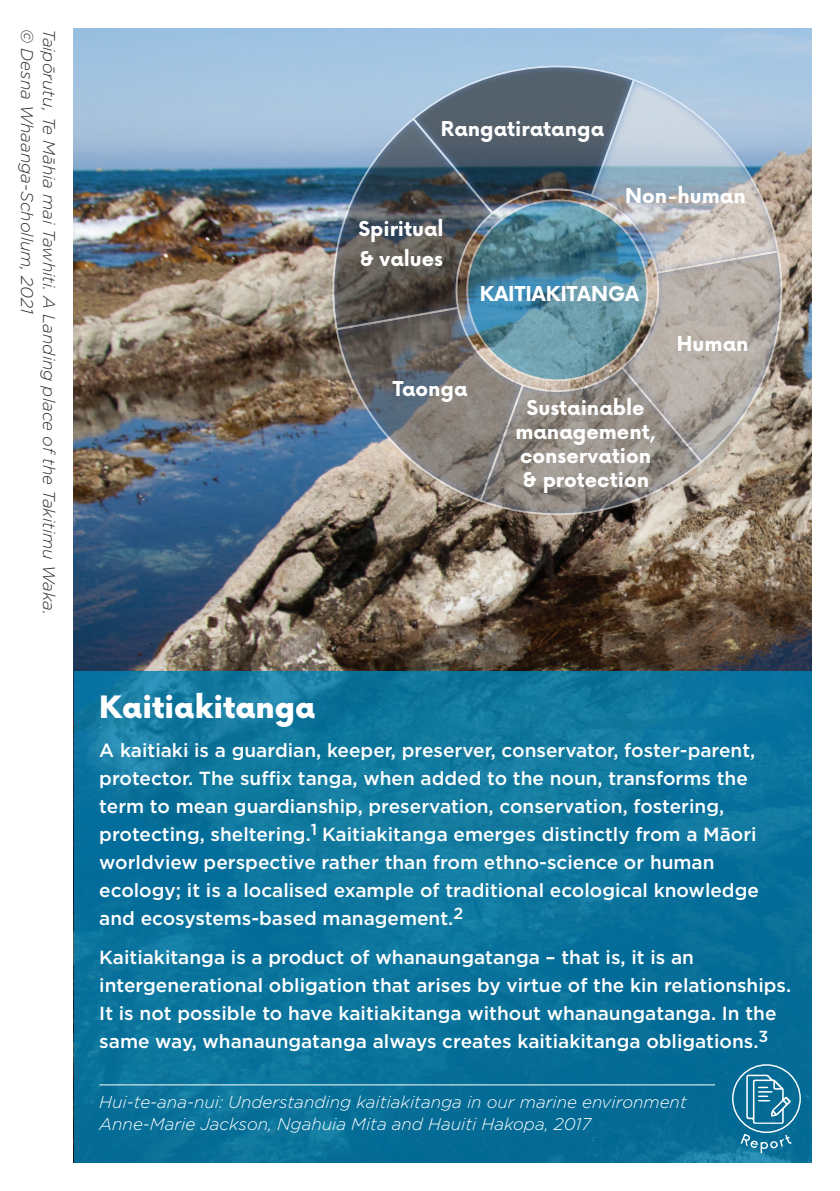
<style>
.page{position:relative;width:840px;height:1191px;background:#fff}
.page>*{position:absolute;margin:0;border:0;box-sizing:border-box;transform-origin:0 0}
.t1{font:900 30px "Now";color:#fff}
._3_Sub_Heading{font:700 20px/24px "Now";color:#fff;text-align:center}
._4_Sub_Sub_Heading{font:500 19px/28px "Gotham";color:#fff}
.Smallprint{font:italic 300 17px/22px "Gotham";color:#fff}
.Smallprint-2{font:italic 300 17px "Gotham";color:#312f30}
</style>
<div class="page">
<img style="left:74px;top:28px;width:737px;height:643px">
<svg style="left:74px;top:671px;width:737px;height:491px;fill:#0b739c"></svg>
<img style="left:322px;top:53px;width:469px;height:475px">
<svg style="left:467px;top:200px;width:180px;height:180px"></svg>
<hr style="left:99px;top:1084px;width:615px;height:1px;background:#fff">
<svg style="left:731px;top:1064px;width:69px;height:89px"></svg>
<p class="Smallprint-2" style="left:38px;top:29px;width:286px;rotate:90deg">© Desna Whaanga-Schollum, 2021</p>
<p class="Smallprint-2" style="left:60px;top:29px;width:587px;rotate:90deg">Taipōrutu, Te Māhia mai Tawhiti. A Landing place of the Takitimu Waka.</p>
<p class="_3_Sub_Heading" style="left:440px;top:116px;width:165px">Rangatiratanga</p>
<p class="_3_Sub_Heading" style="left:358px;top:216px;width:87px">Spiritual</p>
<p class="_3_Sub_Heading" style="left:359px;top:246px;width:85px">&amp; values</p>
<p class="_3_Sub_Heading" style="left:625px;top:183px;width:122px">Non-human</p>
<p class="_3_Sub_Heading" style="left:479px;top:281px;width:160px">KAITIAKITANGA</p>
<p class="_3_Sub_Heading" style="left:392px;top:376px;width:76px">Taonga</p>
<p class="_3_Sub_Heading" style="left:515px;top:395px;width:142px">Sustainable management, conservation &amp; protection</p>
<p class="_3_Sub_Heading" style="left:676px;top:331px;width:73px">Human</p>
<p class="t1" style="left:99px;top:685px;width:217px">Kaitiakitanga</p>
<p class="_4_Sub_Sub_Heading" style="left:99px;top:736px;width:660px">A kaitiaki is a guardian, keeper, preserver, conservator, foster-parent, protector. The suffix tanga, when added to the noun, transforms the term to mean guardianship, preservation, conservation, fostering, protecting, sheltering.<sup>1</sup> Kaitiakitanga emerges distinctly from a Māori worldview perspective rather than from ethno-science or human ecology; it is a localised example of traditional ecological knowledge and ecosystems-based management.<sup>2</sup></p>
<p class="_4_Sub_Sub_Heading" style="left:99px;top:943px;width:693px">Kaitiakitanga is a product of whanaungatanga – that is, it is an intergenerational obligation that arises by virtue of the kin relationships.<br>It is not possible to have kaitiakitanga without whanaungatanga. In the same way, whanaungatanga always creates kaitiakitanga obligations.<sup>3</sup></p>
<p class="Smallprint" style="left:99px;top:1090px;width:588px">Hui-te-ana-nui: Understanding kaitiakitanga in our marine environment<br>Anne-Marie Jackson, Ngahuia Mita and Hauiti Hakopa, 2017</p>
</div>
